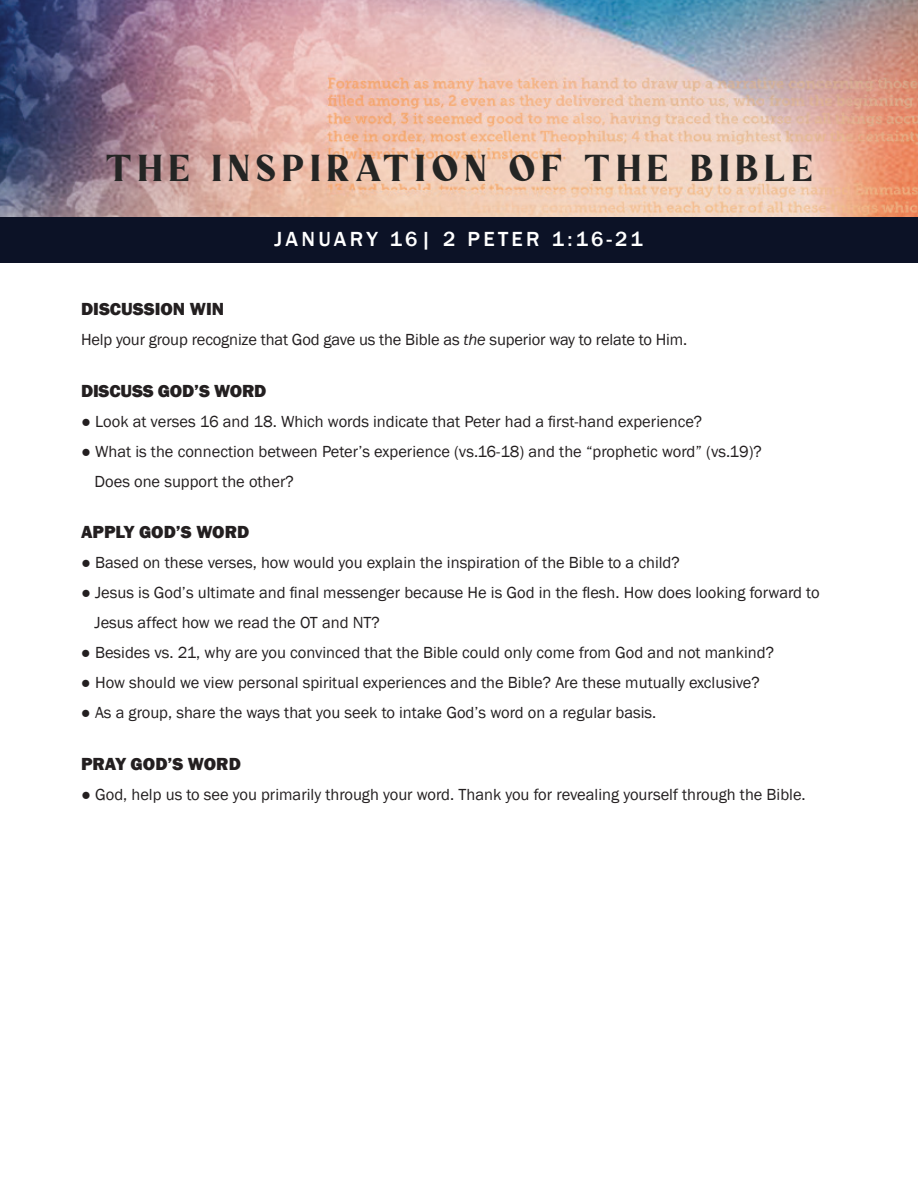
<style>
.page{position:relative;width:918px;height:1188px;background:#fff}
.page>*{position:absolute;margin:0;border:0;box-sizing:border-box;transform-origin:0 0}
.t1{font:37.5px "Evagrande";letter-spacing:.18em;color:#242524}
.t2{font:500 21px "Franklin Gothic";letter-spacing:.16em;color:#fff}
.t3{font:800 18px "Franklin Gothic";color:#231f20}
.t4{font:16.5px/30px "Franklin Gothic";color:#231f20}
.s1{font-style:italic}
</style>
<div class="page">
<img style="left:0;top:0;width:918px;height:217px">
<div style="left:0;top:217px;width:918px;height:45px;background:#0c1226"></div>
<h1 class="t1" style="left:106px;top:146px;width:707px">THE INSPIRATION OF THE BIBLE</h1>
<p class="t2" style="left:275px;top:226px;width:370px">JANUARY 16| 2 PETER 1:16-21</p>
<p class="t3" style="left:81px;top:297px;width:145px">DISCUSSION WIN</p>
<p class="t4" style="left:81px;top:325px;width:608px">Help your group recognize that God gave us the Bible as <span class="s1">the</span> superior way to relate to Him.</p>
<p class="t3" style="left:81px;top:379px;width:187px">DISCUSS GOD’S WORD</p>
<p class="t4" style="left:81px;top:406px;width:623px">● Look at verses 16 and 18. Which words indicate that Peter had a first-hand experience?</p>
<p class="t4" style="left:94px;top:436px;width:669px;text-indent:-13px">● What is the connection between Peter’s experience (vs.16-18) and the “prophetic word” (vs.19)?<br>Does one support the other?</p>
<p class="t3" style="left:81px;top:521px;width:170px">APPLY GOD’S WORD</p>
<p class="t4" style="left:81px;top:548px;width:600px">● Based on these verses, how would you explain the inspiration of the Bible to a child?</p>
<p class="t4" style="left:94px;top:578px;width:727px;text-indent:-13px">● Jesus is God’s ultimate and final messenger because He is God in the flesh. How does looking forward to<br>Jesus affect how we read the OT and NT?</p>
<p class="t4" style="left:81px;top:638px;width:695px">● Besides vs. 21, why are you convinced that the Bible could only come from God and not mankind?</p>
<p class="t4" style="left:81px;top:668px;width:680px">● How should we view personal spiritual experiences and the Bible? Are these mutually exclusive?</p>
<p class="t4" style="left:81px;top:698px;width:577px">● As a group, share the ways that you seek to intake God’s word on a regular basis.</p>
<p class="t3" style="left:81px;top:752px;width:161px">PRAY GOD’S WORD</p>
<p class="t4" style="left:81px;top:780px;width:726px">● God, help us to see you primarily through your word. Thank you for revealing yourself through the Bible.</p>
</div>
